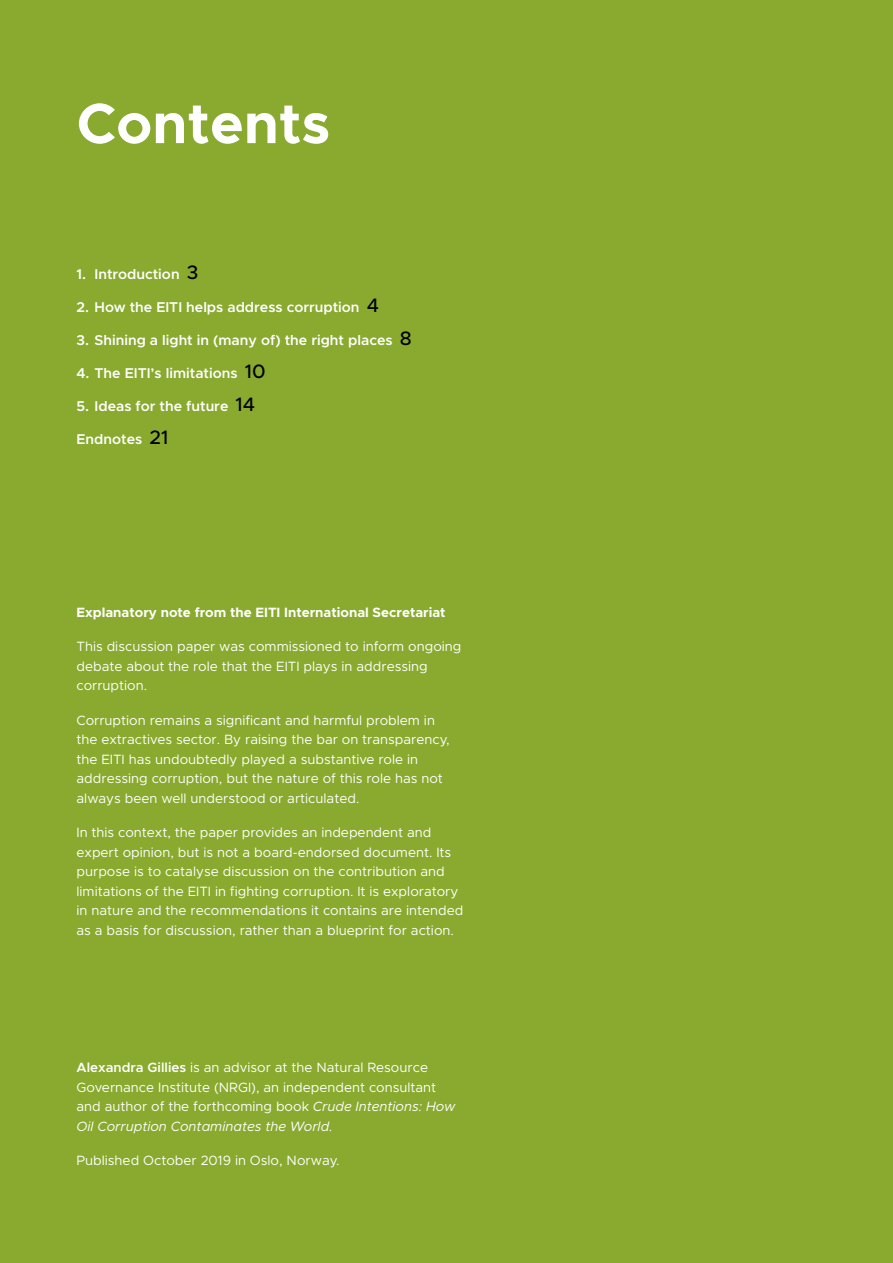
<style>
.page{position:relative;width:893px;height:1263px;background:#89aa2e}
.page>*{position:absolute;margin:0;border:0;box-sizing:border-box;transform-origin:0 0}
.t1{font:700 57px "Metropolis";color:#fff}
.t2{font:600 14.25px "Metropolis";color:#fff}
.t3{font:13.5px/19.5px "Metropolis";color:#fff}
.t4{font:700 13.5px "Metropolis";color:#fff}
.s1{font-weight:500;font-size:19.5px;color:#000}
.s2{font-weight:600}
.s3{font-style:italic}
</style>
<div class="page">
<h1 class="t1" style="left:77px;top:87px;width:255px">Contents</h1>
<p class="t2" style="left:77px;top:265px;width:123px">1. Introduction <span class="s1">3</span></p>
<p class="t2" style="left:77px;top:298px;width:304px">2. How the EITI helps address corruption <span class="s1">4</span></p>
<p class="t2" style="left:77px;top:331px;width:337px">3. Shining a light in (many of) the right places <span class="s1">8</span></p>
<p class="t2" style="left:77px;top:364px;width:191px">4. The EITI’s limitations <span class="s1">10</span></p>
<p class="t2" style="left:77px;top:397px;width:180px">5. Ideas for the future <span class="s1">14</span></p>
<p class="t2" style="left:77px;top:430px;width:93px">Endnotes <span class="s1">21</span></p>
<p class="t4" style="left:77px;top:604px;width:371px">Explanatory note from the EITI International Secretariat</p>
<p class="t3" style="left:77px;top:637px;width:386px">This discussion paper was commissioned to inform ongoing debate about the role that the EITI plays in addressing corruption.</p>
<p class="t3" style="left:77px;top:710px;width:375px">Corruption remains a significant and harmful problem in the extractives sector. By raising the bar on transparency, the EITI has undoubtedly played a substantive role in addressing corruption, but the nature of this role has not always been well understood or articulated.</p>
<p class="t3" style="left:77px;top:823px;width:388px">In this context, the paper provides an independent and expert opinion, but is not a board-endorsed document. Its purpose is to catalyse discussion on the contribution and limitations of the EITI in fighting corruption. It is exploratory in nature and the recommendations it contains are intended as a basis for discussion, rather than a blueprint for action.</p>
<p class="t3" style="left:77px;top:1058px;width:380px"><span class="s2">Alexandra Gillies</span> is an advisor at the Natural Resource Governance Institute (NRGI), an independent consultant and author of the forthcoming book <span class="s3">Crude Intentions: How Oil Corruption Contaminates the World.</span></p>
<p class="t3" style="left:77px;top:1151px;width:264px">Published October 2019 in Oslo, Norway.</p>
</div>
